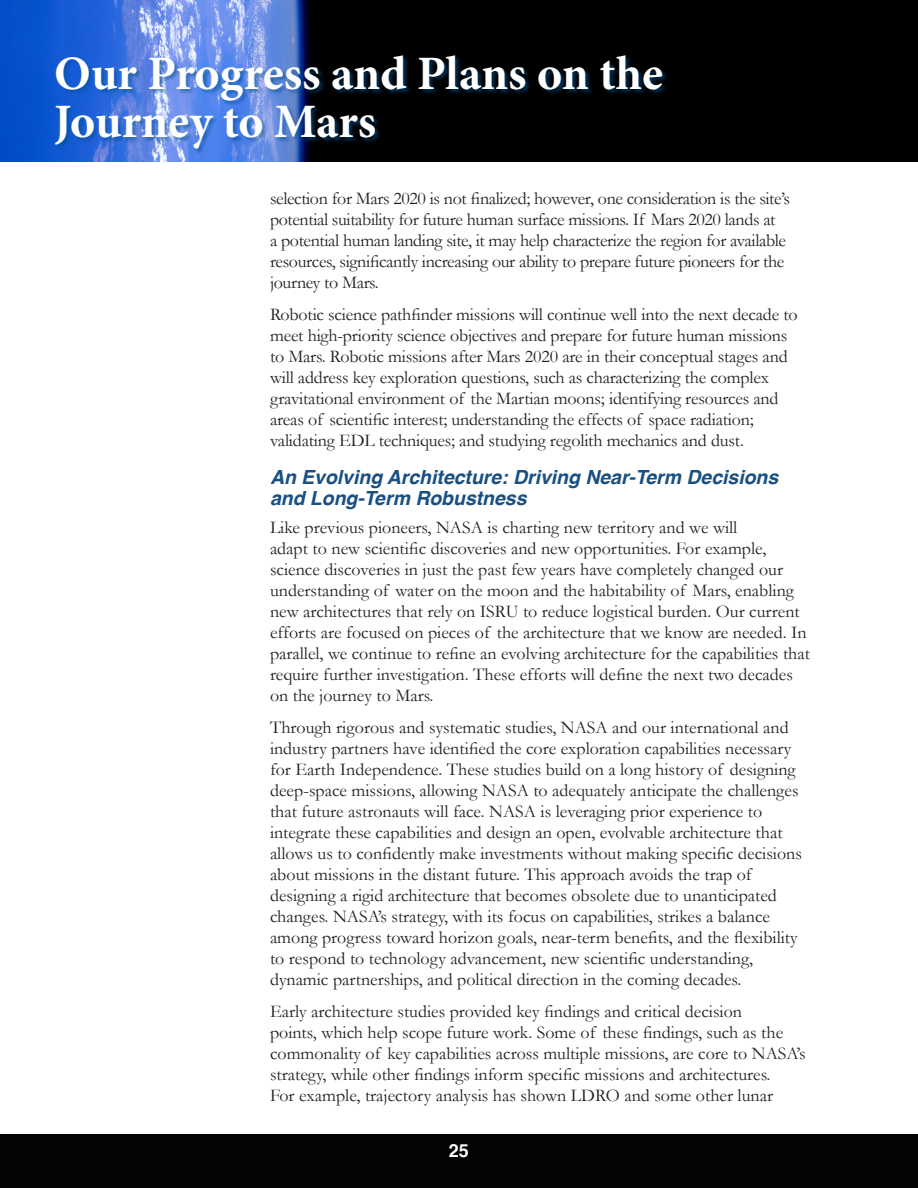
<style>
.page{position:relative;width:918px;height:1188px;background:#fff}
.page>*{position:absolute;margin:0;border:0;box-sizing:border-box;transform-origin:0 0}
.t1{font:700 48px/48px "Minion Pro";color:#fff}
.t2{font:italic 700 19.5px/21px "Helvetica";color:#195083}
.t3{font:18px/21px "Garamond";color:#231f20}
.t4{font:18px/21px "Garamond";letter-spacing:-.02em;color:#231f20}
.t5{font:700 18px "Helvetica";color:#fff}
</style>
<div class="page">
<div style="left:0;top:1135px;width:918px;height:53px;background:#040503"></div>
<img style="left:0;top:0;width:918px;height:162px">
<div style="left:55px;top:55px;width:613px;height:100px;background:#01508f;opacity:.55"></div>
<h1 class="t1" style="left:54px;top:49px;width:611px">Our Progress and Plans on the<br>Journey to Mars</h1>
<p class="t4" style="left:270px;top:188px;width:522px">selection for Mars 2020 is not finalized; however, one consideration is the site’s potential suitability for future human surface missions. If Mars 2020 lands at<br>a potential human landing site, it may help characterize the region for available resources, significantly increasing our ability to prepare future pioneers for the journey to Mars.</p>
<p class="t3" style="left:270px;top:303px;width:529px">Robotic science pathfinder missions will continue well into the next decade to meet high-priority science objectives and prepare for future human missions to Mars. Robotic missions after Mars 2020 are in their conceptual stages and will address key exploration questions, such as characterizing the complex gravitational environment of the Martian moons; identifying resources and areas of scientific interest; understanding the effects of space radiation; validating EDL techniques; and studying regolith mechanics and dust.</p>
<p class="t2" style="left:270px;top:467px;width:510px">An Evolving Architecture: Driving Near-Term Decisions and Long-Term Robustness</p>
<p class="t3" style="left:270px;top:517px;width:542px">Like previous pioneers, NASA is charting new territory and we will<br>adapt to new scientific discoveries and new opportunities. For example, science discoveries in just the past few years have completely changed our understanding of water on the moon and the habitability of Mars, enabling new architectures that rely on ISRU to reduce logistical burden. Our current efforts are focused on pieces of the architecture that we know are needed. In parallel, we continue to refine an evolving architecture for the capabilities that require further investigation. These efforts will define the next two decades on the journey to Mars.</p>
<p class="t3" style="left:270px;top:717px;width:534px">Through rigorous and systematic studies, NASA and our international and industry partners have identified the core exploration capabilities necessary for Earth Independence. These studies build on a long history of designing deep-space missions, allowing NASA to adequately anticipate the challenges that future astronauts will face. NASA is leveraging prior experience to integrate these capabilities and design an open, evolvable architecture that allows us to confidently make investments without making specific decisions about missions in the distant future. This approach avoids the trap of designing a rigid architecture that becomes obsolete due to unanticipated changes. NASA’s strategy, with its focus on capabilities, strikes a balance among progress toward horizon goals, near-term benefits, and the flexibility to respond to technology advancement, new scientific understanding, dynamic partnerships, and political direction in the coming decades.</p>
<p class="t3" style="left:270px;top:1000px;width:537px">Early architecture studies provided key findings and critical decision<br>points, which help scope future work. Some of these findings, such as the commonality of key capabilities across multiple missions, are core to NASA’s strategy, while other findings inform specific missions and architectures.<br>For example, trajectory analysis has shown LDRO and some other lunar</p>
<p class="t5" style="left:449px;top:1136px;width:22px">25</p>
</div>
